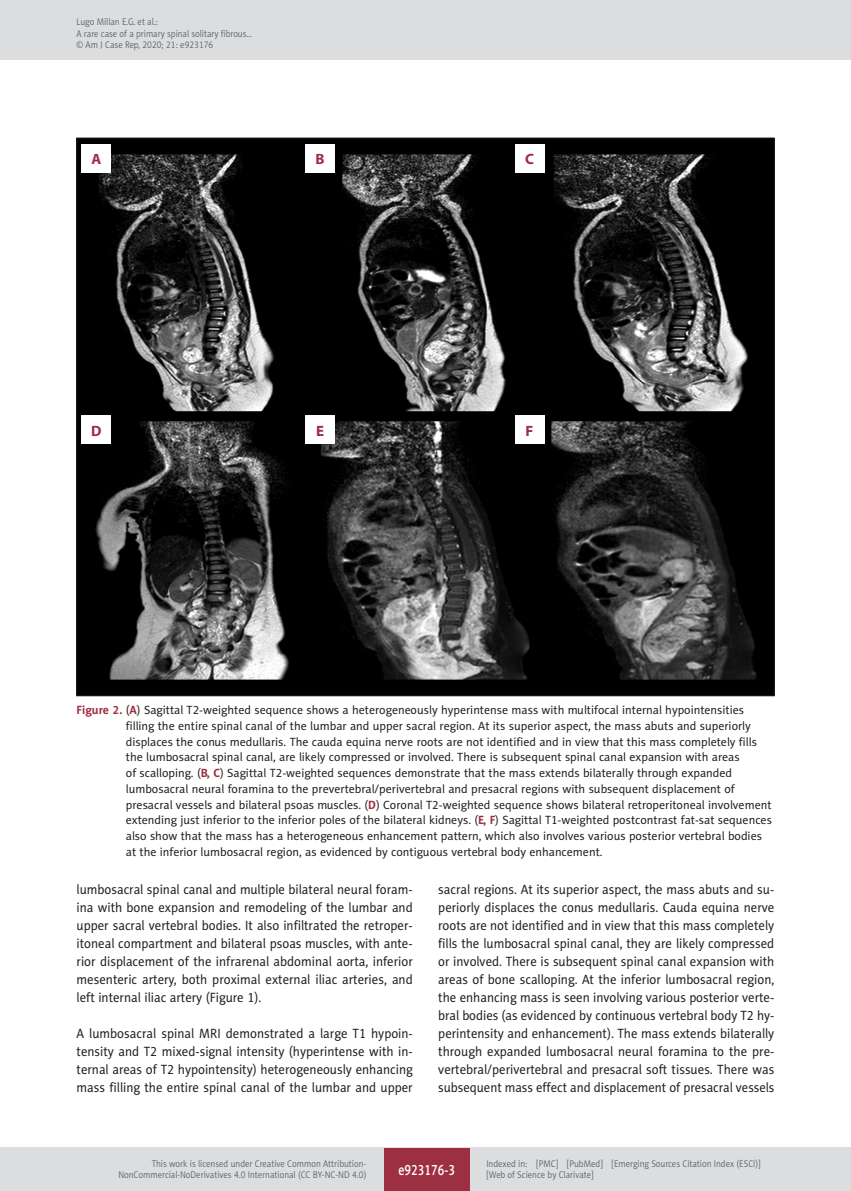
<style>
.page{position:relative;width:851px;height:1191px;background:#fff}
.page>*{position:absolute;margin:0;border:0;box-sizing:border-box;transform-origin:0 0}
.AJCR_e-PAGINA{font:15px "Naomi Sans EFN Medium";color:#fff;scale:.8 1}
.t1{font:700 15px "Myriad Pro";color:#9d2f42}
.AJCR_Body{font:13.5px/18px "Naomi Sans EFN";color:#231f20;text-align:justify;scale:.95 1}
.AJCR_Rycina_tytul{font:12px/15.8px "Naomi Sans EFN";color:#231f20}
.AJCR_pagina_zywa{font:9.75px/11.2px "Naomi Sans EFN Light";color:#57585a;scale:.9 1}
.AJCR_pagina_sygnatur{font:9.75px "Naomi Sans EFN Light";color:#57585a;scale:.9 1}
.s1{font-weight:700;color:#9d2f42}
</style>
<div class="page">
<img style="left:79px;top:140px;width:693px;height:554px">
<div style="left:82px;top:144px;width:29px;height:28px;background:#fff"></div>
<div style="left:82px;top:416px;width:29px;height:28px;background:#fff"></div>
<div style="left:305px;top:144px;width:30px;height:28px;background:#fff"></div>
<div style="left:305px;top:416px;width:30px;height:28px;background:#fff"></div>
<div style="left:514px;top:144px;width:30px;height:28px;background:#fff"></div>
<div style="left:514px;top:416px;width:30px;height:28px;background:#fff"></div>
<div style="left:0;top:0;width:850px;height:60px;background:#dcdddf"></div>
<div style="left:0;top:1148px;width:850px;height:43px;background:#dcdddf"></div>
<div style="left:384px;top:1147px;width:85px;height:43px;background:#9d2f42"></div>
<p class="AJCR_pagina_zywa" style="left:77px;top:16px;width:196px">Lugo Millan E.G. et al.:<br>A rare case of a primary spinal solitary fibrous…</p>
<p class="AJCR_pagina_sygnatur" style="left:77px;top:39px;width:153px">© Am J Case Rep, 2020; 21: e923176</p>
<p class="t1" style="left:91px;top:149px;width:11px">A</p>
<p class="t1" style="left:315px;top:149px;width:11px">B</p>
<p class="t1" style="left:91px;top:421px;width:12px">D</p>
<p class="t1" style="left:316px;top:421px;width:10px">E</p>
<p class="t1" style="left:525px;top:149px;width:10px">C</p>
<p class="t1" style="left:525px;top:421px;width:9px">F</p>
<p class="AJCR_Rycina_tytul" style="left:126px;top:702px;width:647px;text-indent:-49px"><span class="s1">Figure 2.</span> (<span class="s1">A</span>) Sagittal T2-weighted sequence shows a heterogeneously hyperintense mass with multifocal internal hypointensities filling the entire spinal canal of the lumbar and upper sacral region. At its superior aspect, the mass abuts and superiorly displaces the conus medullaris. The cauda equina nerve roots are not identified and in view that this mass completely fills the lumbosacral spinal canal, are likely compressed or involved. There is subsequent spinal canal expansion with areas<br>of scalloping. (<span class="s1">B, C</span>) Sagittal T2-weighted sequences demonstrate that the mass extends bilaterally through expanded lumbosacral neural foramina to the prevertebral/perivertebral and presacral regions with subsequent displacement of presacral vessels and bilateral psoas muscles. (<span class="s1">D</span>) Coronal T2-weighted sequence shows bilateral retroperitoneal involvement extending just inferior to the inferior poles of the bilateral kidneys. (<span class="s1">E, F</span>) Sagittal T1-weighted postcontrast fat-sat sequences also show that the mass has a heterogeneous enhancement pattern, which also involves various posterior vertebral bodies at the inferior lumbosacral region, as evidenced by contiguous vertebral body enhancement.</p>
<p class="AJCR_Body" style="left:77px;top:880px;width:355px">lumbosacral spinal canal and multiple bilateral neural foram&shy;ina with bone expansion and remodeling of the lumbar and upper sacral vertebral bodies. It also infiltrated the retroper&shy;itoneal compartment and bilateral psoas muscles, with ante&shy;rior displacement of the infrarenal abdominal aorta, inferior mesenteric artery, both proximal external iliac arteries, and left internal iliac artery (Figure 1).</p>
<p class="AJCR_Body" style="left:77px;top:1024px;width:355px">A lumbosacral spinal MRI demonstrated a large T1 hypoin&shy;tensity and T2 mixed-signal intensity (hyperintense with in&shy;ternal areas of T2 hypointensity) heterogeneously enhancing mass filling the entire spinal canal of the lumbar and upper</p>
<p class="AJCR_Body" style="left:438px;top:880px;width:355px">sacral regions. At its superior aspect, the mass abuts and su&shy;periorly displaces the conus medullaris. Cauda equina nerve roots are not identified and in view that this mass completely fills the lumbosacral spinal canal, they are likely compressed or involved. There is subsequent spinal canal expansion with areas of bone scalloping. At the inferior lumbosacral region, the enhancing mass is seen involving various posterior verte&shy;bral bodies (as evidenced by continuous vertebral body T2 hy&shy;perintensity and enhancement). The mass extends bilaterally through expanded lumbosacral neural foramina to the pre&shy;vertebral/perivertebral and presacral soft tissues. There was subsequent mass effect and displacement of presacral vessels</p>
<p class="AJCR_pagina_zywa" style="left:118px;top:1158px;width:277px;text-align:right">This work is licensed under Creative Common Attribution-<br>NonCommercial-NoDerivatives 4.0 International (CC BY-NC-ND 4.0)</p>
<p class="AJCR_e-PAGINA" style="left:398px;top:1160px;width:72px">e923176-3</p>
<p class="AJCR_pagina_zywa" style="left:486px;top:1158px;width:306px">Indexed in: [PMC] [PubMed] [Emerging Sources Citation Index (ESCI)] [Web of Science by Clarivate]</p>
</div>
